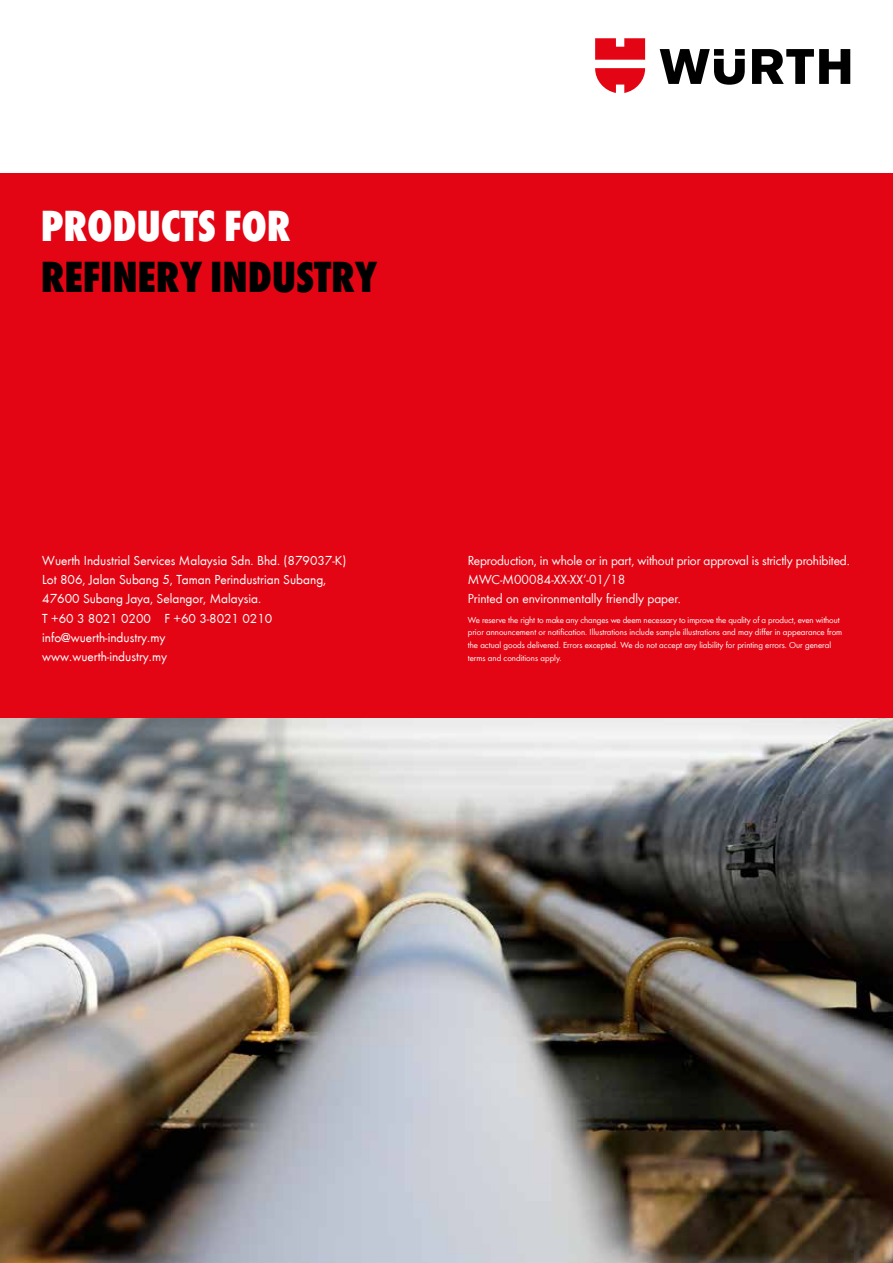
<style>
.page{position:relative;width:893px;height:1263px;background:#fff}
.page>*{position:absolute;margin:0;border:0;box-sizing:border-box;transform-origin:0 0}
.t1{font:800 condensed 45px "Wuerth";letter-spacing:-.005em;color:#000}
.t2{font:800 condensed 45px "Wuerth";letter-spacing:-.005em;color:#fff}
.t3{font:13.5px/19.2px "Wuerth";color:#fff}
.t4{font:9px/12.8px "Wuerth";color:#fff}
</style>
<div class="page">
<svg style="left:660px;top:49px;width:190px;height:36px"></svg>
<svg style="left:595px;top:38px;width:50px;height:55px"></svg>
<div style="left:0;top:173px;width:893px;height:546px;background:#e30513"></div>
<img style="left:0;top:719px;width:893px;height:544px">
<h1 class="t2" style="left:41px;top:194px;width:252px">PRODUCTS FOR</h1>
<h1 class="t1" style="left:41px;top:245px;width:338px">REFINERY INDUSTRY</h1>
<p class="t3" style="left:42px;top:550px;width:305px">Wuerth Industrial Services Malaysia Sdn. Bhd. (879037-K)<br>Lot 806, Jalan Subang 5, Taman Perindustrian Subang, 47600 Subang Jaya, Selangor, Malaysia.<br>T +60 3 8021 0200 F +60 3-8021 0210 info@wuerth-industry.my<br>www.wuerth-industry.my</p>
<p class="t3" style="left:468px;top:550px;width:384px">Reproduction, in whole or in part, without prior approval is strictly prohibited.<br>MWC-M00084-XX-XX‘-01/18<br>Printed on environmentally friendly paper.</p>
<p class="t4" style="left:468px;top:613px;width:376px">We reserve the right to make any changes we deem necessary to improve the quality of a product, even without prior announcement or notification. Illustrations include sample illustrations and may differ in appearance from the actual goods delivered. Errors excepted. We do not accept any liability for printing errors. Our general terms and conditions apply.</p>
</div>
